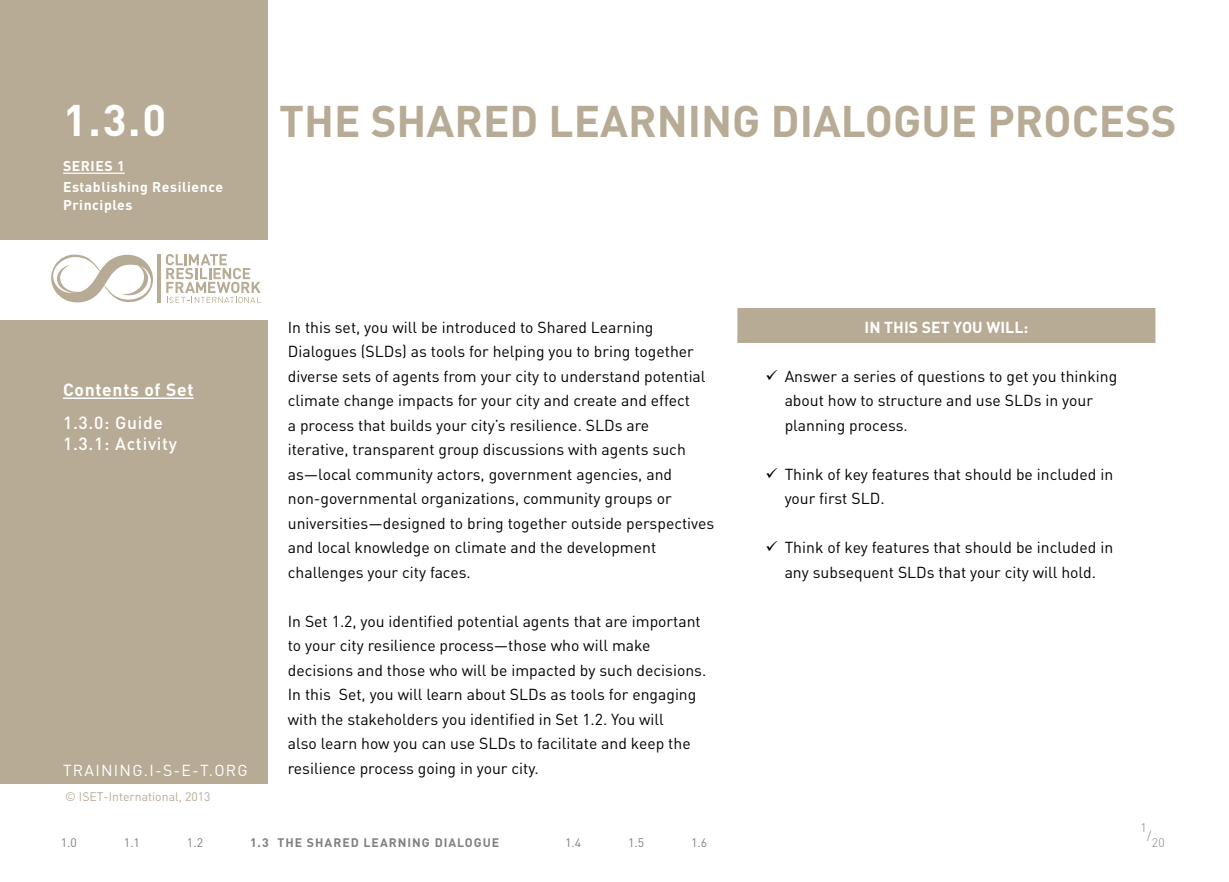
<style>
.page{position:relative;width:1229px;height:882px;background:#fff}
.page>*{position:absolute;margin:0;border:0;box-sizing:border-box;transform-origin:0 0}
.H1_in_text{font:700 43.75px "DIN";color:#b8ab95}
.t1{font:700 43.75px "DIN";color:#fff}
.t2{font:500 17.5px/21px "DIN";letter-spacing:.04em;color:#fff}
.t3{font:700 17.5px "DIN";letter-spacing:.04em;color:#fff}
.BODY{font:15.75px/24.5px "DIN";color:#000}
.t4{font:15.75px "DIN";letter-spacing:.08em;color:#fff}
.Objectives{font:700 15.75px "DIN";color:#fff}
.t5{font:700 14px/21px "DIN";letter-spacing:.04em;color:#fff}
.t6{font:700 12.25px "DIN";letter-spacing:.08em;color:#7e8083}
.BODY-2{font:12.25px "DIN";color:#b8ab95}
.t7{font:12.25px "DIN";color:#7e8083}
.t8{font:300 12.25px "DIN";color:#7e8083}
</style>
<div class="page">
<div style="left:0;top:0;width:267px;height:783px;background:#b8ab95"></div>
<hr style="left:63px;top:173px;width:62px;height:1px;background:#fff">
<hr style="left:63px;top:397px;width:131px;height:2px;background:#fff">
<div style="left:0;top:240px;width:271px;height:80px;background:#fff"></div>
<hr style="left:157px;top:254px;width:3px;height:49px;background:#b8ab95">
<svg style="left:166px;top:254px;width:95px;height:49px"></svg>
<svg style="left:51px;top:254px;width:102px;height:49px"></svg>
<div style="left:737px;top:308px;width:418px;height:35px;background:#b8ab95"></div>
<h1 class="t1" style="left:63px;top:92px;width:105px">1.3.0</h1>
<p class="t5" style="left:63px;top:155px;width:162px">SERIES 1<br>Establishing Resilience</p>
<p class="t5" style="left:63px;top:194px;width:71px">Principles</p>
<p class="H1_in_text" style="left:279px;top:92px;width:899px">THE SHARED LEARNING DIALOGUE PROCESS</p>
<p class="t3" style="left:63px;top:378px;width:132px">Contents of Set</p>
<p class="t2" style="left:63px;top:412px;width:116px">1.3.0: Guide<br>1.3.1: Activity</p>
<p class="t4" style="left:63px;top:761px;width:186px">TRAINING.I-S-E-T.ORG</p>
<p class="BODY-2" style="left:65px;top:789px;width:147px">© ISET-International, 2013</p>
<p class="BODY" style="left:288px;top:314px;width:428px">In this set, you will be introduced to Shared Learning Dialogues (SLDs) as tools for helping you to bring together diverse sets of agents from your city to understand potential climate change impacts for your city and create and effect<br>a process that builds your city’s resilience. SLDs are<br>iterative, transparent group discussions with agents such as—local community actors, government agencies, and non-governmental organizations, community groups or universities—designed to bring together outside perspectives and local knowledge on climate and the development challenges your city faces.</p>
<p class="BODY" style="left:288px;top:608px;width:420px">In Set 1.2, you identified potential agents that are important to your city resilience process—those who will make decisions and those who will be impacted by such decisions.<br>In this Set, you will learn about SLDs as tools for engaging with the stakeholders you identified in Set 1.2. You will<br>also learn how you can use SLDs to facilitate and keep the resilience process going in your city.</p>
<p class="Objectives" style="left:864px;top:317px;width:165px">IN THIS SET YOU WILL:</p>
<p class="BODY" style="left:784px;top:363px;width:334px">Answer a series of questions to get you thinking about how to structure and use SLDs in your planning process.</p>
<p class="BODY" style="left:784px;top:461px;width:330px">Think of key features that should be included in your first SLD.</p>
<p class="BODY" style="left:784px;top:535px;width:330px">Think of key features that should be included in any subsequent SLDs that your city will hold.</p>
<p class="t7" style="left:61px;top:835px;width:18px">1.0</p>
<p class="t7" style="left:124px;top:835px;width:18px">1.1</p>
<p class="t7" style="left:187px;top:835px;width:18px">1.2</p>
<p class="t6" style="left:250px;top:835px;width:251px">1.3 THE SHARED LEARNING DIALOGUE</p>
<p class="t7" style="left:565px;top:835px;width:18px">1.4</p>
<p class="t7" style="left:628px;top:835px;width:18px">1.5</p>
<p class="t7" style="left:691px;top:835px;width:18px">1.6</p>
<h1 class="t8" style="left:1140px;top:820px;width:8px">1</h1>
<h1 class="t8" style="left:1147px;top:828px;width:6px">/</h1>
<h1 class="t8" style="left:1151px;top:835px;width:15px">20</h1>
</div>
